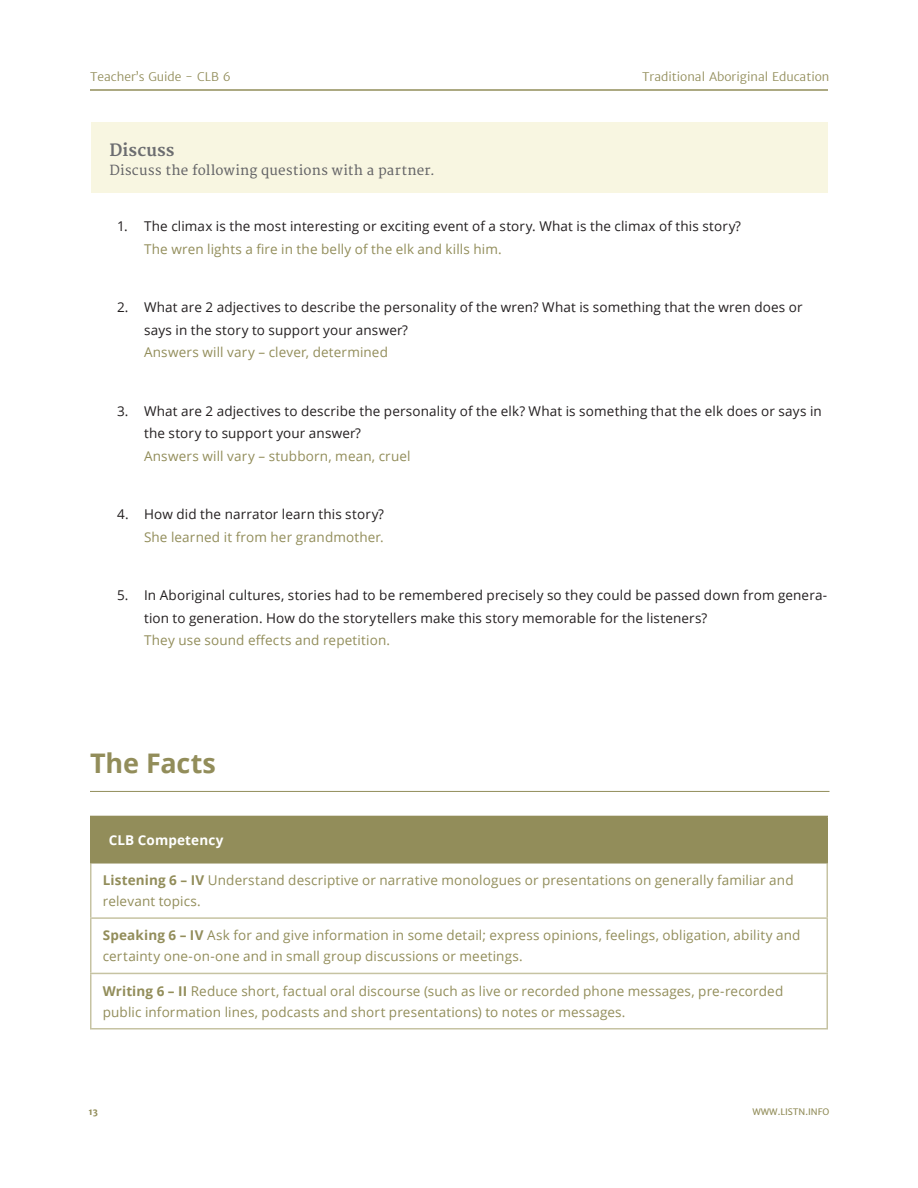
<style>
.page{position:relative;width:918px;height:1188px;background:#fff}
.page>*{position:absolute;margin:0;border:0;box-sizing:border-box;transform-origin:0 0}
.Section_Title{font:700 27px "Open Sans";color:#928d5a}
.TASK{font:700 16.5px "Merriweather";letter-spacing:.01em;color:#6c6d70}
.t1{font:13.5px/22.5px "Open Sans";letter-spacing:.01em;color:#231f20}
.body_teachers_CLB{font:13.5px/21px "Open Sans";letter-spacing:.01em;color:#928d5a}
.TASK-2{font:13.5px "Merriweather";letter-spacing:.01em;color:#636366}
.body-teachers_white{font:700 13.5px "Open Sans";letter-spacing:.01em;color:#fff}
.t2{font:300 12px "Merriweather Sans";color:#928d5a}
.t3{font:9px "Merriweather Sans";color:#928d5a}
.t4{font:700 9px "Merriweather Sans";color:#928d5a}
.s1{color:#928d5a}
.s2{font-weight:700}
</style>
<div class="page">
<hr style="left:90px;top:89px;width:738px;height:2px;background:#928d5a">
<div style="left:92px;top:122px;width:736px;height:71px;background:#f8f6e1"></div>
<hr style="left:90px;top:791px;width:740px;height:1px;background:#928d5a">
<div style="left:91px;top:816px;width:736px;height:47px;background:#928d5a"></div>
<hr style="left:90px;top:864px;width:2px;height:53px;background:#c6c3a2">
<hr style="left:826px;top:864px;width:2px;height:53px;background:#c6c3a2">
<hr style="left:90px;top:917px;width:738px;height:2px;background:#c6c3a2">
<hr style="left:90px;top:919px;width:2px;height:54px;background:#c6c3a2">
<hr style="left:826px;top:919px;width:2px;height:54px;background:#c6c3a2">
<hr style="left:90px;top:973px;width:738px;height:1px;background:#c6c3a2">
<hr style="left:90px;top:974px;width:2px;height:54px;background:#c6c3a2">
<hr style="left:826px;top:974px;width:2px;height:54px;background:#c6c3a2">
<hr style="left:90px;top:1028px;width:738px;height:2px;background:#c6c3a2">
<hr style="left:90px;top:816px;width:738px;height:1px;background:#928d5a">
<hr style="left:90px;top:817px;width:2px;height:45px;background:#928d5a">
<hr style="left:826px;top:817px;width:2px;height:45px;background:#928d5a">
<hr style="left:90px;top:862px;width:738px;height:2px;background:#928d5a">
<p class="t2" style="left:90px;top:69px;width:142px">Teacher’s Guide - CLB 6</p>
<p class="t2" style="left:642px;top:69px;width:189px">Traditional Aboriginal Education</p>
<p class="TASK" style="left:110px;top:140px;width:67px">Discuss</p>
<p class="TASK-2" style="left:110px;top:163px;width:327px">Discuss the following questions with a partner.</p>
<p class="t1" style="left:144px;top:215px;width:598px;text-indent:-27px">1. The climax is the most interesting or exciting event of a story. What is the climax of this story?<br><span class="s1">The wren lights a fire in the belly of the elk and kills him.</span></p>
<p class="t1" style="left:144px;top:296px;width:660px;text-indent:-27px">2. What are 2 adjectives to describe the personality of the wren? What is something that the wren does or says in the story to support your answer?<br><span class="s1">Answers will vary – clever, determined</span></p>
<p class="t1" style="left:144px;top:399px;width:679px;text-indent:-27px">3. What are 2 adjectives to describe the personality of the elk? What is something that the elk does or says in the story to support your answer?<br><span class="s1">Answers will vary – stubborn, mean, cruel</span></p>
<p class="t1" style="left:117px;top:503px;width:268px;text-align:right">4. How did the narrator learn this story?<br><span class="s1">She learned it from her grandmother.</span></p>
<p class="t1" style="left:144px;top:584px;width:685px;text-indent:-27px">5. In Aboriginal cultures, stories had to be remembered precisely so they could be passed down from genera&shy;tion to generation. How do the storytellers make this story memorable for the listeners?<br><span class="s1">They use sound effects and repetition.</span></p>
<p class="Section_Title" style="left:90px;top:744px;width:128px">The Facts</p>
<p class="body-teachers_white" style="left:109px;top:830px;width:116px">CLB Competency</p>
<p class="body_teachers_CLB" style="left:103px;top:869px;width:692px"><span class="s2">Listening 6 – IV</span> Understand descriptive or narrative monologues or presentations on generally familiar and relevant topics.</p>
<p class="body_teachers_CLB" style="left:103px;top:925px;width:699px"><span class="s2">Speaking 6 – IV</span> Ask for and give information in some detail; express opinions, feelings, obligation, ability and certainty one-on-one and in small group discussions or meetings.</p>
<p class="body_teachers_CLB" style="left:103px;top:980px;width:682px"><span class="s2">Writing 6 – II</span> Reduce short, factual oral discourse (such as live or recorded phone messages, pre-recorded public information lines, podcasts and short presentations) to notes or messages.</p>
<p class="t4" style="left:88px;top:1106px;width:11px">13</p>
<p class="t3" style="left:752px;top:1106px;width:78px">WWW.LISTN.INFO</p>
</div>
